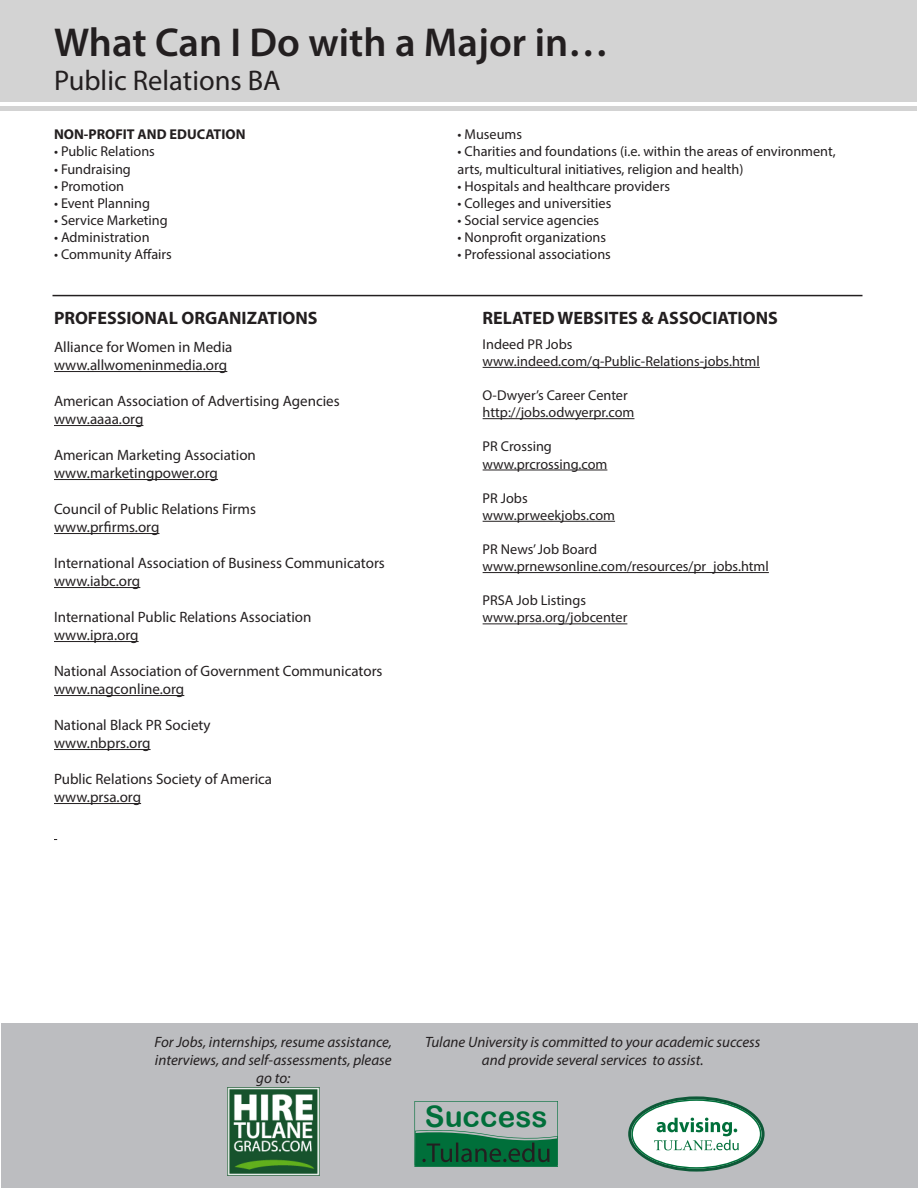
<style>
.page{position:relative;width:918px;height:1188px;background:#fff}
.page>*{position:absolute;margin:0;border:0;box-sizing:border-box;transform-origin:0 0}
.t1{font:600 40.5px "Myriad Pro";color:#231f20}
.t2{font:29.7px "Arial Rounded MT Bold";color:#006f3a}
.t3{font:28.5px "Myriad Pro";color:#231f20}
.t4{font:700 18px "Myriad Pro";color:#231f20}
.t5{font:15px "Myriad Pro";color:#231f20}
.t6{font:italic 15px/18px "Myriad Pro";color:#231f20;text-align:center}
.t7{font:14.25px/17.1px "Myriad Pro";color:#231f20}
.t8{font:700 14.25px "Myriad Pro";color:#231f20}
</style>
<div class="page">
<div style="left:1px;top:0;width:916px;height:101px;background:#d3d3d3"></div>
<div style="left:0;top:106px;width:916px;height:5px;background:#d3d3d3"></div>
<hr style="left:54px;top:371px;width:173px;height:1px;background:#231f20">
<hr style="left:54px;top:425px;width:89px;height:1px;background:#231f20">
<hr style="left:54px;top:479px;width:164px;height:1px;background:#231f20">
<hr style="left:54px;top:533px;width:105px;height:1px;background:#231f20">
<hr style="left:54px;top:587px;width:86px;height:1px;background:#231f20">
<hr style="left:54px;top:641px;width:85px;height:1px;background:#231f20">
<hr style="left:54px;top:695px;width:130px;height:1px;background:#231f20">
<hr style="left:54px;top:749px;width:97px;height:1px;background:#231f20">
<hr style="left:54px;top:803px;width:87px;height:1px;background:#231f20">
<hr style="left:483px;top:367px;width:277px;height:1px;background:#231f20">
<hr style="left:483px;top:418px;width:151px;height:1px;background:#231f20">
<hr style="left:483px;top:470px;width:124px;height:1px;background:#231f20">
<hr style="left:483px;top:521px;width:132px;height:1px;background:#231f20">
<hr style="left:483px;top:572px;width:286px;height:1px;background:#231f20">
<hr style="left:483px;top:624px;width:144px;height:1px;background:#231f20">
<hr style="left:52px;top:295px;width:810px;height:1px;background:#231f20">
<div style="left:2px;top:1023px;width:916px;height:165px;background:#bcbdc0"></div>
<svg style="left:414px;top:1101px;width:144px;height:66px"></svg>
<img style="left:227px;top:1088px;width:92px;height:88px">
<svg style="left:630px;top:1098px;width:133px;height:72px;background:#deeae4"></svg>
<div style="left:628px;top:1096px;width:137px;height:76px;border:3px solid #0d5837;border-radius:50%"></div>
<div style="left:631px;top:1099px;width:130px;height:70px;border:2px solid #006f3a;border-radius:50%"></div>
<svg style="left:654px;top:1118px;width:85px;height:32px;background:#bbd8ca"></svg>
<p class="t1" style="left:54px;top:17px;width:556px">What Can I Do with a Major in…</p>
<p class="t3" style="left:54px;top:63px;width:228px">Public Relations BA</p>
<p class="t8" style="left:54px;top:125px;width:193px">NON-PROFIT AND EDUCATION</p>
<p class="t7" style="left:54px;top:143px;width:102px">• Public Relations</p>
<p class="t7" style="left:54px;top:160px;width:78px">• Fundraising</p>
<p class="t7" style="left:54px;top:177px;width:72px">• Promotion</p>
<p class="t7" style="left:54px;top:194px;width:98px">• Event Planning</p>
<p class="t7" style="left:54px;top:211px;width:115px">• Service Marketing</p>
<p class="t7" style="left:54px;top:228px;width:97px">• Administration</p>
<p class="t7" style="left:54px;top:246px;width:119px">• Community Affairs</p>
<p class="t7" style="left:458px;top:126px;width:66px">• Museums</p>
<p class="t7" style="left:458px;top:143px;width:380px">• Charities and foundations (i.e. within the areas of environment, arts, multicultural initiatives, religion and health)</p>
<p class="t7" style="left:458px;top:177px;width:214px">• Hospitals and healthcare providers</p>
<p class="t7" style="left:458px;top:194px;width:155px">• Colleges and universities</p>
<p class="t7" style="left:458px;top:211px;width:143px">• Social service agencies</p>
<p class="t7" style="left:458px;top:228px;width:150px">• Nonprofit organizations</p>
<p class="t7" style="left:458px;top:246px;width:155px">• Professional associations</p>
<p class="t4" style="left:54px;top:306px;width:265px">PROFESSIONAL ORGANIZATIONS</p>
<p class="t4" style="left:483px;top:306px;width:297px">RELATED WEBSITES &amp; ASSOCIATIONS</p>
<p class="t7" style="left:483px;top:335px;width:91px">Indeed PR Jobs</p>
<p class="t7" style="left:483px;top:352px;width:279px">www.indeed.com/q-Public-Relations-jobs.html</p>
<p class="t7" style="left:483px;top:387px;width:147px">O-Dwyer’s Career Center</p>
<p class="t7" style="left:483px;top:404px;width:153px">http://jobs.odwyerpr.com</p>
<p class="t7" style="left:483px;top:438px;width:71px">PR Crossing</p>
<p class="t7" style="left:483px;top:455px;width:126px">www.prcrossing.com</p>
<p class="t7" style="left:483px;top:489px;width:47px">PR Jobs</p>
<p class="t7" style="left:483px;top:506px;width:134px">www.prweekjobs.com</p>
<p class="t7" style="left:483px;top:541px;width:116px">PR News’ Job Board</p>
<p class="t7" style="left:483px;top:558px;width:288px">www.prnewsonline.com/resources/pr_jobs.html</p>
<p class="t7" style="left:483px;top:592px;width:105px">PRSA Job Listings</p>
<p class="t7" style="left:483px;top:609px;width:146px">www.prsa.org/jobcenter</p>
<p class="t5" style="left:54px;top:338px;width:180px">Alliance for Women in Media</p>
<p class="t5" style="left:54px;top:356px;width:175px">www.allwomeninmedia.org</p>
<p class="t5" style="left:54px;top:392px;width:287px">American Association of Advertising Agencies</p>
<p class="t5" style="left:54px;top:410px;width:91px">www.aaaa.org</p>
<p class="t5" style="left:54px;top:446px;width:203px">American Marketing Association</p>
<p class="t5" style="left:54px;top:464px;width:166px">www.marketingpower.org</p>
<p class="t5" style="left:54px;top:500px;width:203px">Council of Public Relations Firms</p>
<p class="t5" style="left:54px;top:518px;width:107px">www.prfirms.org</p>
<p class="t5" style="left:54px;top:554px;width:332px">International Association of Business Communicators</p>
<p class="t5" style="left:54px;top:572px;width:88px">www.iabc.org</p>
<p class="t5" style="left:54px;top:608px;width:259px">International Public Relations Association</p>
<p class="t5" style="left:54px;top:626px;width:86px">www.ipra.org</p>
<p class="t5" style="left:54px;top:662px;width:330px">National Association of Government Communicators</p>
<p class="t5" style="left:54px;top:680px;width:132px">www.nagconline.org</p>
<p class="t5" style="left:54px;top:716px;width:158px">National Black PR Society</p>
<p class="t5" style="left:54px;top:734px;width:98px">www.nbprs.org</p>
<p class="t5" style="left:54px;top:770px;width:220px">Public Relations Society of America</p>
<p class="t5" style="left:54px;top:788px;width:89px">www.prsa.org</p>
<p class="t6" style="left:155px;top:1032px;width:239px">For Jobs, internships, resume assistance, interviews, and self-assessments, please go to:</p>
<p class="t6" style="left:425px;top:1032px;width:337px">Tulane University is committed to your academic success and provide several services to assist.</p>
<h2 class="t2" style="left:425px;top:1099px;width:124px">Success</h2>
</div>
